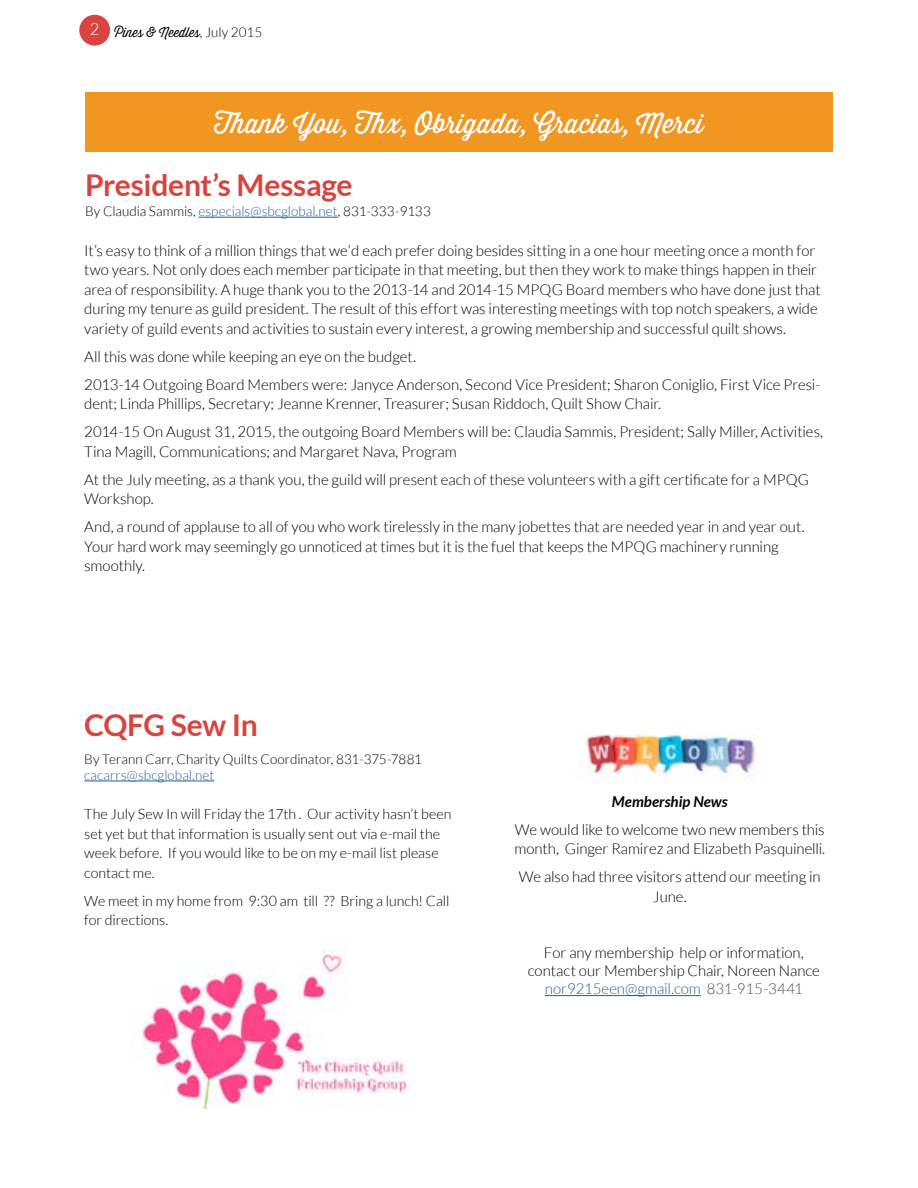
<style>
.page{position:relative;width:918px;height:1188px;background:#fff}
.page>*{position:absolute;margin:0;border:0;box-sizing:border-box;transform-origin:0 0}
.t1{font:700 30px "Lato";letter-spacing:-.01em;color:#d9443f}
.t2{font:27px "Thirsty Script";color:#fff}
.t3{font:300 15px/19.5px "Lato";letter-spacing:-.005em;color:#000}
.t4{font:italic 700 15px "Lato";color:#000}
.t5{font:300 14.25px/19.5px "Lato";color:#000}
.t6{font:300 13.5px "Lato";color:#000}
.t7{font:300 13.5px "Thirsty Script";color:#000}
.t8{font:300 13.5px "Lato";letter-spacing:.005em;color:#215e9e}
.s1{font-family:"Lato"}
.s2{color:#215e9e}
.s3{color:#4d4d4f}
</style>
<div class="page">
<div style="left:79px;top:15px;width:31px;height:31px;background:#d9443f;border-radius:50%"></div>
<div style="left:85px;top:92px;width:748px;height:60px;background:#f09621"></div>
<hr style="left:199px;top:217px;width:139px;height:1px;background:#215e9e">
<img style="left:585px;top:733px;width:172px;height:49px">
<hr style="left:545px;top:995px;width:156px;height:1px;background:#215e9e">
<img style="left:142px;top:938px;width:265px;height:171px">
<hr style="left:84px;top:781px;width:130px;height:1px;background:#215e9e">
<p class="t7" style="left:90px;top:23px;width:174px"><sup>2</sup> Pines &amp; Needles<span class="s1">, July 2015</span></p>
<h2 class="t2" style="left:214px;top:104px;width:491px">Thank You, Thx, Obrigada, Gracias, Merci</h2>
<h1 class="t1" style="left:85px;top:168px;width:269px">President’s Message</h1>
<p class="t6" style="left:85px;top:204px;width:347px">By Claudia Sammis, <span class="s2">especials@sbcglobal.net</span>, 831-333-9133</p>
<p class="t3" style="left:84px;top:241px;width:738px">It’s easy to think of a million things that we’d each prefer doing besides sitting in a one hour meeting once a month for two years. Not only does each member participate in that meeting, but then they work to make things happen in their area of responsibility. A huge thank you to the 2013-14 and 2014-15 MPQG Board members who have done just that during my tenure as guild president. The result of this effort was interesting meetings with top notch speakers, a wide variety of guild events and activities to sustain every interest, a growing membership and successful quilt shows.</p>
<p class="t3" style="left:84px;top:342px;width:738px;line-height:28px">All this was done while keeping an eye on the budget.<br>2013-14 Outgoing Board Members were: Janyce Anderson, Second Vice President; Sharon Coniglio, First Vice Presi-</p>
<p class="t3" style="left:84px;top:390px;width:741px;line-height:28px">dent; Linda Phillips, Secretary; Jeanne Krenner, Treasurer; Susan Riddoch, Quilt Show Chair.<br>2014-15 On August 31, 2015, the outgoing Board Members will be: Claudia Sammis, President; Sally Miller, Activities,</p>
<p class="t3" style="left:84px;top:437px;width:726px;line-height:28px">Tina Magill, Communications; and Margaret Nava, Program<br>At the July meeting, as a thank you, the guild will present each of these volunteers with a gift certificate for a MPQG</p>
<p class="t3" style="left:84px;top:485px;width:722px;line-height:28px">Workshop.<br>And, a round of applause to all of you who work tirelessly in the many jobettes that are needed year in and year out.</p>
<p class="t3" style="left:84px;top:537px;width:696px">Your hard work may seemingly go unnoticed at times but it is the fuel that keeps the MPQG machinery running smoothly.</p>
<h1 class="t1" style="left:84px;top:708px;width:175px">CQFG Sew In</h1>
<p class="t6" style="left:84px;top:752px;width:339px">By Terann Carr, Charity Quilts Coordinator, 831-375-7881</p>
<p class="t8" style="left:84px;top:768px;width:131px">cacarrs@sbcglobal.net</p>
<p class="t5" style="left:84px;top:805px;width:369px">The July Sew In will Friday the 17th . Our activity hasn’t been set yet but that information is usually sent out via e-mail the week before. If you would like to be on my e-mail list please contact me.</p>
<p class="t5" style="left:84px;top:891px;width:367px">We meet in my home from 9:30 am till ?? Bring a lunch! Call for directions.</p>
<p class="t4" style="left:612px;top:793px;width:117px">Membership News</p>
<p class="t3" style="left:514px;top:820px;width:312px">We would like to welcome two new members this month, Ginger Ramirez and Elizabeth Pasquinelli.</p>
<p class="t3" style="left:519px;top:867px;width:303px;text-align:center">We also had three visitors attend our meeting in<br>June.</p>
<p class="t3" style="left:528px;top:944px;width:294px;line-height:18px;text-align:center">For any membership help or information, contact our Membership Chair, Noreen Nance <span class="s2">nor9215een@gmail.com</span> <span class="s3">831-915-3441</span></p>
</div>
